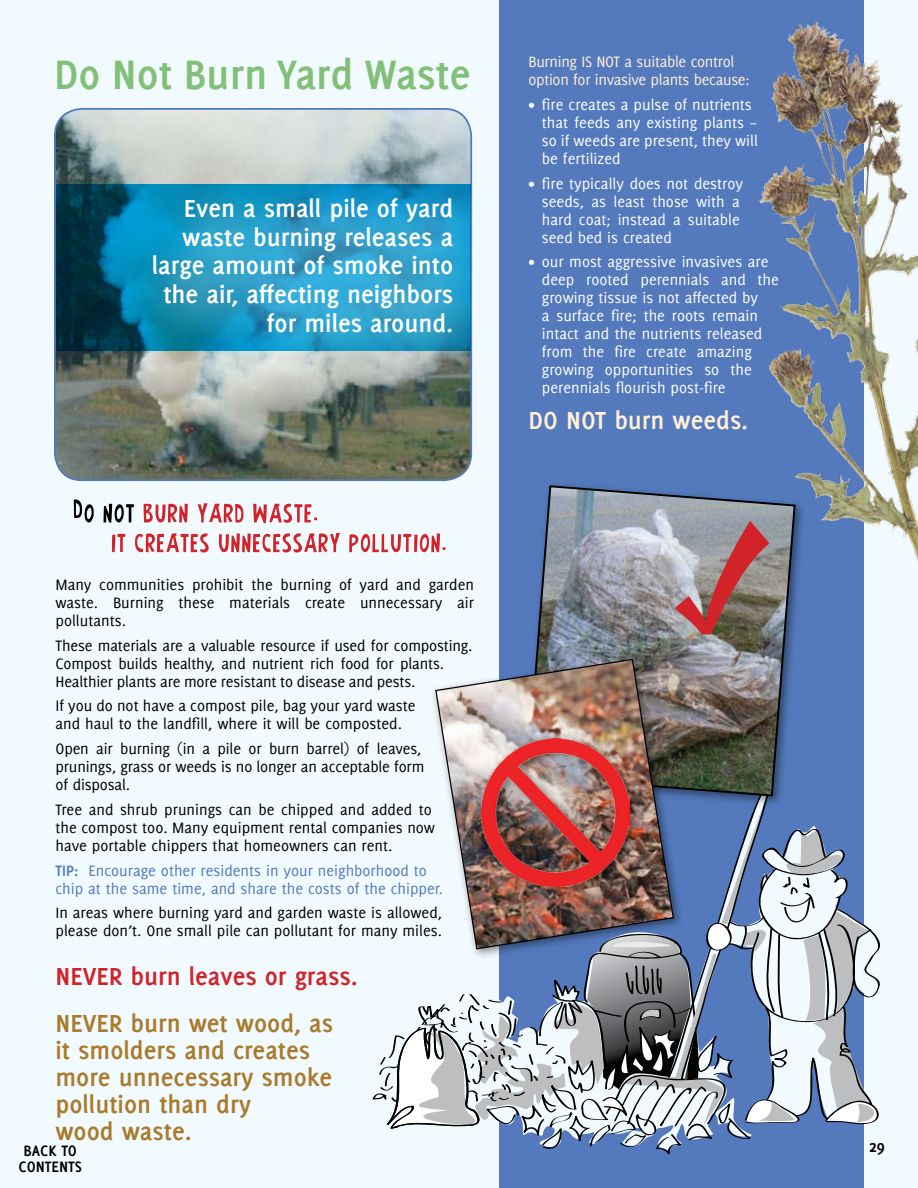
<style>
.page{position:relative;width:918px;height:1188px;background:#f1fafe}
.page>*{position:absolute;margin:0;border:0;box-sizing:border-box;transform-origin:0 0}
.t1{font:700 45px "Delicious";color:#82c078}
.t2{font:700 27px/28.5px "Delicious";color:#fff;text-align:right}
.t3{font:700 27px/27px "Delicious";color:#aa7b2c}
.t4{font:700 27px "Delicious";color:#d2232a}
.t5{font:700 27px "Delicious";color:#fff0d7}
.t6{font:700 18px "Delicious";color:#000}
.t7{font:16.5px/18px "Delicious";color:#000}
.t8{font:16.5px/18px "Delicious";color:#fff}
.t9{font:16.5px/18px "Delicious";color:#547abd}
.t10{font:16.5px/18px "Delicious";letter-spacing:-.02em;color:#fff0d7}
.t11{font:700 16.5px/16.5px "Delicious";color:#000;text-align:center}
.s1{font-size:15px}
.s2{font-weight:700}
</style>
<div class="page">
<div style="left:500px;top:0;width:364px;height:1188px;background:#547abd"></div>
<img style="left:55px;top:109px;width:416px;height:371px">
<div style="left:54px;top:108px;width:418px;height:373px;border:2px solid #547abd;border-radius:27px"></div>
<svg style="left:112px;top:533px;width:334px;height:19px"></svg>
<svg style="left:144px;top:503px;width:173px;height:20px"></svg>
<svg style="left:74px;top:500px;width:60px;height:22px"></svg>
<svg style="left:372px;top:806px;width:508px;height:348px"></svg>
<div style="left:520px;top:479px;width:286px;height:327px;background:#000;opacity:.45"></div>
<img style="left:525px;top:484px;width:272px;height:314px">
<svg style="left:674px;top:521px;width:79px;height:114px;background:#a57a7b"></svg>
<img style="left:753px;top:21px;width:165px;height:633px">
<div style="left:429px;top:653px;width:254px;height:306px;background:#000;opacity:.45"></div>
<img style="left:435px;top:658px;width:240px;height:292px">
<div style="left:475px;top:732px;width:165px;height:165px;background:#000;opacity:.45"></div>
<img style="left:482px;top:738px;width:148px;height:148px">
<svg style="left:56px;top:184px;width:68px;height:167px;background:#003a4e"></svg>
<div style="left:124px;top:169px;width:371px;height:203px;background:#fff;opacity:.93"></div>
<h1 class="t1" style="left:54px;top:49px;width:418px">Do Not Burn Yard Waste</h1>
<p class="t10" style="left:528px;top:52px;width:223px">Burning IS NOT a suitable control option for invasive plants because:</p>
<p class="t8" style="left:542px;top:95px;width:217px;text-indent:-14px"><span class="s1">•</span> fire creates a pulse of nutrients that feeds any existing plants – so if weeds are present, they will be fertilized</p>
<p class="t8" style="left:542px;top:174px;width:203px;text-indent:-14px"><span class="s1">•</span> fire typically does not destroy seeds, as least those with a hard coat; instead a suitable seed bed is created</p>
<p class="t8" style="left:542px;top:253px;width:239px;text-indent:-14px"><span class="s1">•</span> our most aggressive invasives are deep rooted perennials and the growing tissue is not affected by<br>a surface fire; the roots remain intact and the nutrients released from the fire create amazing growing opportunities so the perennials flourish post-fire</p>
<h2 class="t5" style="left:528px;top:404px;width:221px">DO NOT burn weeds.</h2>
<h2 class="t2" style="left:152px;top:194px;width:303px">Even a small pile of yard waste burning releases a large amount of smoke into the air, affecting neighbors for miles around.</h2>
<p class="t7" style="left:56px;top:575px;width:420px;text-align:justify">Many communities prohibit the burning of yard and garden waste. Burning these materials create unnecessary air pollutants.</p>
<p class="t7" style="left:56px;top:636px;width:419px">These materials are a valuable resource if used for composting.<br>Compost builds healthy, and nutrient rich food for plants.<br>Healthier plants are more resistant to disease and pests.</p>
<p class="t7" style="left:56px;top:697px;width:362px">If you do not have a compost pile, bag your yard waste and haul to the landfill, where it will be composted.</p>
<p class="t7" style="left:56px;top:740px;width:370px">Open air burning (in a pile or burn barrel) of leaves, prunings, grass or weeds is no longer an acceptable form of disposal.</p>
<p class="t7" style="left:56px;top:800px;width:381px">Tree and shrub prunings can be chipped and added to the compost too. Many equipment rental companies now have portable chippers that homeowners can rent.</p>
<p class="t9" style="left:56px;top:861px;width:389px"><span class="s2">TIP:</span> Encourage other residents in your neighborhood to chip at the same time, and share the costs of the chipper.</p>
<p class="t7" style="left:56px;top:904px;width:388px">In areas where burning yard and garden waste is allowed, please don’t. One small pile can pollutant for many miles.</p>
<h2 class="t4" style="left:56px;top:961px;width:304px">NEVER burn leaves or grass.</h2>
<h2 class="t3" style="left:56px;top:1010px;width:279px">NEVER burn wet wood, as it smolders and creates more unnecessary smoke pollution than dry<br>wood waste.</h2>
<p class="t11" style="left:18px;top:1142px;width:65px">BACK TO<br>CONTENTS</p>
<p class="t6" style="left:869px;top:1136px;width:18px">29</p>
</div>
